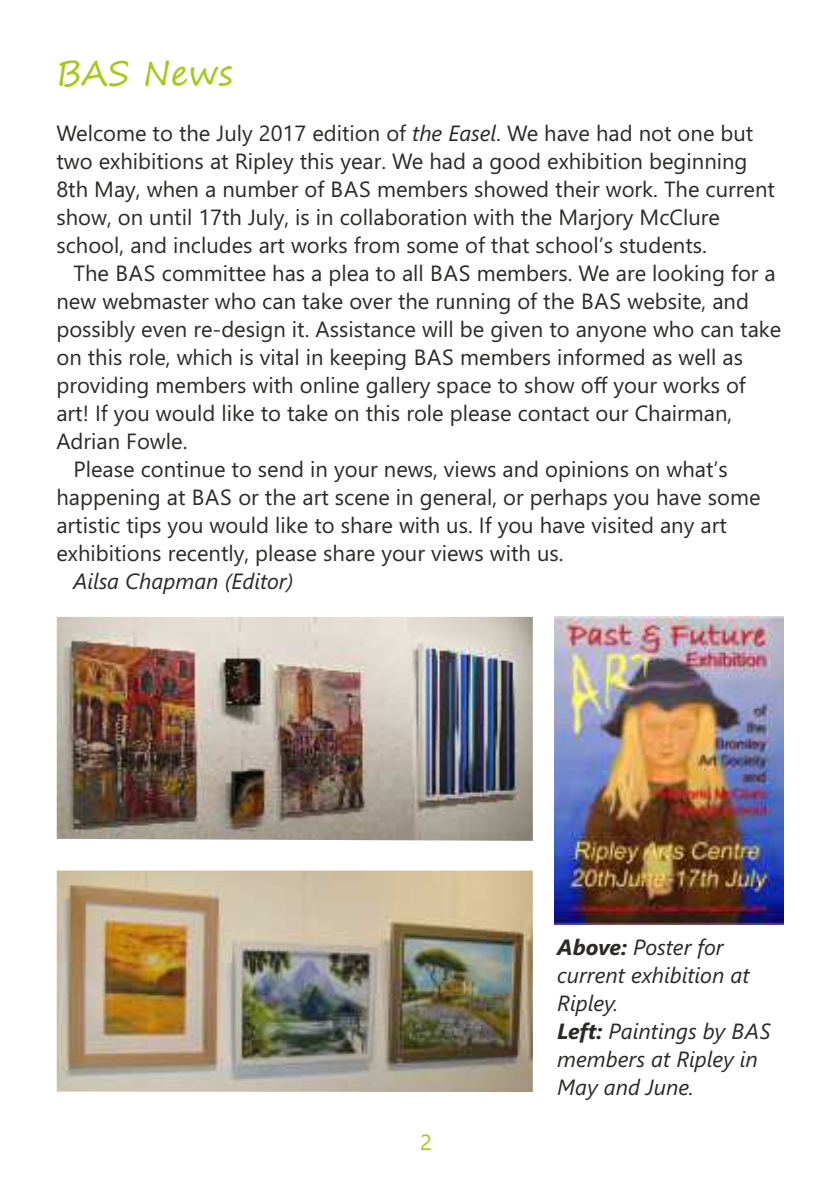
<style>
.page{position:relative;width:840px;height:1191px;background:#fff}
.page>*{position:absolute;margin:0;border:0;box-sizing:border-box;transform-origin:0 0}
.t1{font:34px "Segoe Print";color:#a3ca17}
.t2{font:22px/28px "Segoe UI";color:#2b2a29}
.t3{font:italic 22px/28px "Segoe UI";color:#2b2a29}
.t4{font:22px "Segoe UI";color:#a3ca17}
.s1{font-style:italic}
.s2{font-weight:700}
</style>
<div class="page">
<img style="left:57px;top:870px;width:475px;height:222px">
<img style="left:57px;top:617px;width:475px;height:224px">
<img style="left:554px;top:617px;width:228px;height:307px">
<h1 class="t1" style="left:56px;top:56px;width:178px">BAS News</h1>
<p class="t2" style="left:56px;top:121px;width:719px">Welcome to the July 2017 edition of <span class="s1">the Easel</span>. We have had not one but two exhibitions at Ripley this year. We had a good exhibition beginning 8th May, when a number of BAS members showed their work. The current show, on until 17th July, is in collaboration with the Marjory McClure school, and includes art works from some of that school’s students.</p>
<p class="t2" style="left:73px;top:261px;width:703px">The BAS committee has a plea to all BAS members. We are looking for a</p>
<p class="t2" style="left:56px;top:289px;width:693px">new webmaster who can take over the running of the BAS website, and</p>
<p class="t2" style="left:56px;top:317px;width:726px">possibly even re-design it. Assistance will be given to anyone who can take</p>
<p class="t2" style="left:56px;top:345px;width:687px">on this role, which is vital in keeping BAS members informed as well as</p>
<p class="t2" style="left:56px;top:373px;width:690px">providing members with online gallery space to show off your works of</p>
<p class="t2" style="left:56px;top:401px;width:677px">art! If you would like to take on this role please contact our Chairman,</p>
<p class="t2" style="left:56px;top:429px;width:132px">Adrian Fowle.</p>
<p class="t2" style="left:73px;top:457px;width:655px">Please continue to send in your news, views and opinions on what’s</p>
<p class="t2" style="left:56px;top:485px;width:705px">happening at BAS or the art scene in general, or perhaps you have some</p>
<p class="t2" style="left:56px;top:513px;width:671px">artistic tips you would like to share with us. If you have visited any art</p>
<p class="t2" style="left:56px;top:541px;width:508px">exhibitions recently, please share your views with us.</p>
<p class="t3" style="left:73px;top:569px;width:221px">Ailsa Chapman (Editor)</p>
<p class="t4" style="left:420px;top:1133px;width:13px">2</p>
<p class="t3" style="left:557px;top:934px;width:215px"><span class="s2">Above:</span> Poster for current exhibition at<br>Ripley.<br><span class="s2">Left:</span> Paintings by BAS members at Ripley in<br>May and June.</p>
</div>
